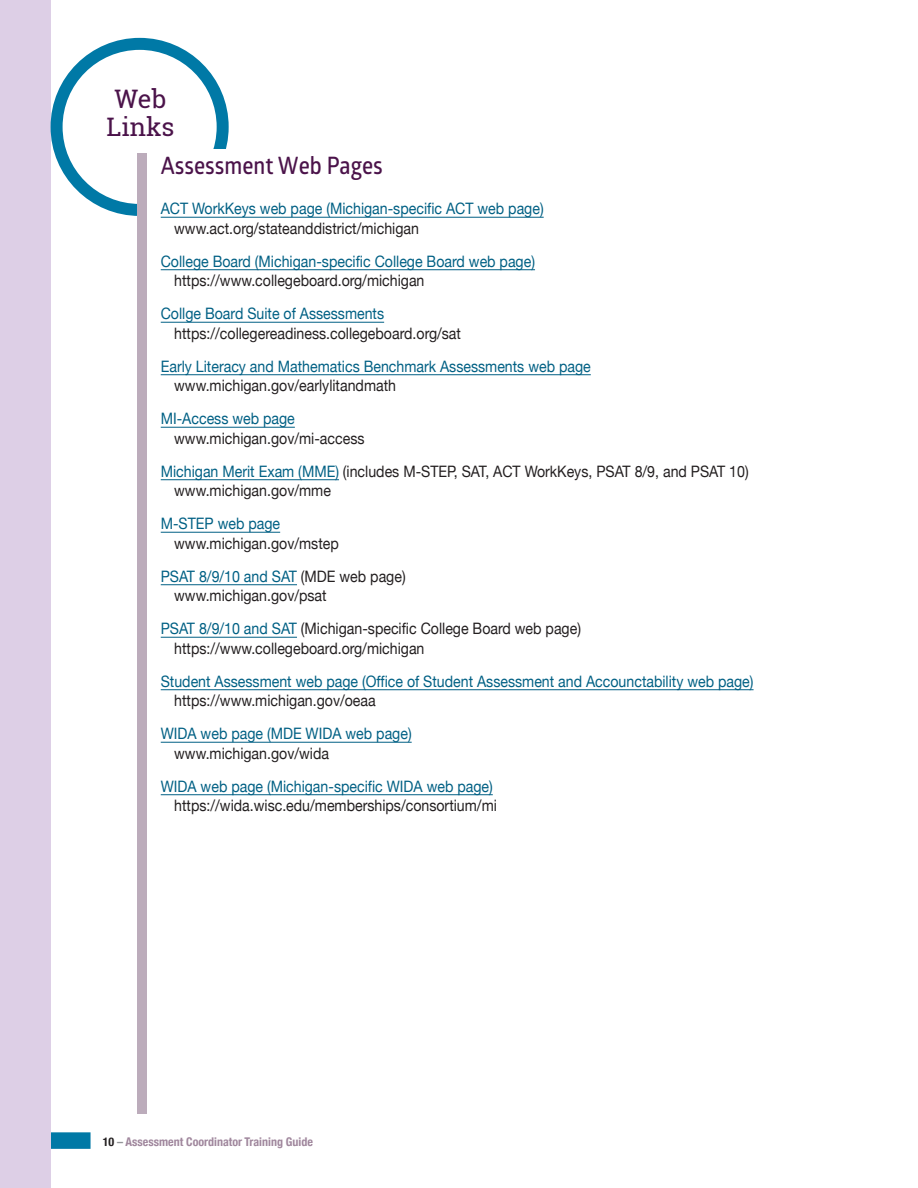
<style>
.page{position:relative;width:918px;height:1188px;background:#fff}
.page>*{position:absolute;margin:0;border:0;box-sizing:border-box;transform-origin:0 0}
.t1{font:25.5px/28.5px "Roboto Slab";color:#4b134a;text-align:center}
.subhead1{font:24px "Glober Semi Bold Free";color:#4b134a;scale:.9 1}
.Resources_List_visab{font:15.75px "Helvetica Neue";color:#006084;scale:.9 1}
.Resources_List_full{font:15.75px "Helvetica Neue";color:#231f20;scale:.9 1}
.Resources_List_visab-2{font:15.75px "Helvetica Neue";color:#231f20;scale:.9 1}
.t2{font:700 condensed 12px "Helvetica Neue";color:#a0879d}
.s1{color:#006084}
.s2{color:#231f20}
.s3{color:#939598}
</style>
<div class="page">
<div style="left:39px;top:1132px;width:52px;height:17px;background:#0079a6"></div>
<div style="left:0;top:0;width:51px;height:1188px;background:#ddcfe6"></div>
<div style="left:51px;top:38px;width:178px;height:178px;border:12px solid #0079a6;border-radius:50%"></div>
<div style="left:147px;top:150px;width:736px;height:807px;background:#fff"></div>
<hr style="left:161px;top:217px;width:383px;height:1px;background:#006084">
<hr style="left:161px;top:269px;width:374px;height:1px;background:#006084">
<hr style="left:161px;top:322px;width:223px;height:1px;background:#006084">
<hr style="left:161px;top:374px;width:430px;height:1px;background:#006084">
<hr style="left:161px;top:427px;width:134px;height:1px;background:#006084">
<hr style="left:161px;top:479px;width:178px;height:1px;background:#006084">
<hr style="left:161px;top:532px;width:119px;height:1px;background:#006084">
<hr style="left:161px;top:584px;width:136px;height:1px;background:#006084">
<hr style="left:161px;top:637px;width:136px;height:1px;background:#006084">
<hr style="left:161px;top:689px;width:593px;height:1px;background:#006084">
<hr style="left:161px;top:742px;width:251px;height:1px;background:#006084">
<hr style="left:161px;top:794px;width:332px;height:1px;background:#006084">
<div style="left:138px;top:153px;width:9px;height:961px;background:#bcacbb"></div>
<h1 class="t1" style="left:106px;top:84px;width:70px">Web<br>Links</h1>
<p class="subhead1" style="left:161px;top:149px;width:248px">Assessment Web Pages</p>
<p class="Resources_List_visab" style="left:161px;top:197px;width:427px">ACT WorkKeys web page (Michigan-specific ACT web page)</p>
<p class="Resources_List_full" style="left:174px;top:217px;width:273px">www.act.org/stateanddistrict/michigan</p>
<p class="Resources_List_visab" style="left:161px;top:250px;width:417px">College Board (Michigan-specific College Board web page)</p>
<p class="Resources_List_full" style="left:174px;top:269px;width:280px">https://www.collegeboard.org/michigan</p>
<p class="Resources_List_visab" style="left:161px;top:302px;width:250px">Collge Board Suite of Assessments</p>
<p class="Resources_List_full" style="left:174px;top:322px;width:320px">https://collegereadiness.collegeboard.org/sat</p>
<p class="Resources_List_visab" style="left:161px;top:355px;width:479px">Early Literacy and Mathematics Benchmark Assessments web page</p>
<p class="Resources_List_full" style="left:174px;top:374px;width:248px">www.michigan.gov/earlylitandmath</p>
<p class="Resources_List_visab" style="left:161px;top:407px;width:151px">MI-Access web page</p>
<p class="Resources_List_full" style="left:174px;top:427px;width:213px">www.michigan.gov/mi-access</p>
<p class="Resources_List_visab-2" style="left:161px;top:460px;width:655px"><span class="s1">Michigan Merit Exam (MME)</span> (includes M-STEP, SAT, ACT WorkKeys, PSAT 8/9, and PSAT 10)</p>
<p class="Resources_List_full" style="left:174px;top:479px;width:176px">www.michigan.gov/mme</p>
<p class="Resources_List_visab" style="left:161px;top:512px;width:134px">M-STEP web page</p>
<p class="Resources_List_full" style="left:174px;top:532px;width:184px">www.michigan.gov/mstep</p>
<p class="Resources_List_visab" style="left:161px;top:565px;width:274px">PSAT 8/9/10 and SAT <span class="s2">(MDE web page)</span></p>
<p class="Resources_List_full" style="left:174px;top:584px;width:171px">www.michigan.gov/psat</p>
<p class="Resources_List_visab-2" style="left:161px;top:617px;width:469px"><span class="s1">PSAT 8/9/10 and SAT</span> (Michigan-specific College Board web page)</p>
<p class="Resources_List_full" style="left:174px;top:637px;width:280px">https://www.collegeboard.org/michigan</p>
<p class="Resources_List_visab" style="left:161px;top:670px;width:660px">Student Assessment web page (Office of Student Assessment and Accounctability web page)</p>
<p class="Resources_List_full" style="left:174px;top:689px;width:225px">https://www.michigan.gov/oeaa</p>
<p class="Resources_List_visab" style="left:161px;top:722px;width:280px">WIDA web page (MDE WIDA web page)</p>
<p class="Resources_List_full" style="left:174px;top:742px;width:174px">www.michigan.gov/wida</p>
<p class="Resources_List_visab" style="left:161px;top:775px;width:370px">WIDA web page (Michigan-specific WIDA web page)</p>
<p class="Resources_List_full" style="left:174px;top:794px;width:360px">https://wida.wisc.edu/memberships/consortium/mi</p>
<p class="t2" style="left:103px;top:1132px;width:212px"><span class="s2">10</span> <span class="s3">–</span> Assessment Coordinator Training Guide</p>
</div>
